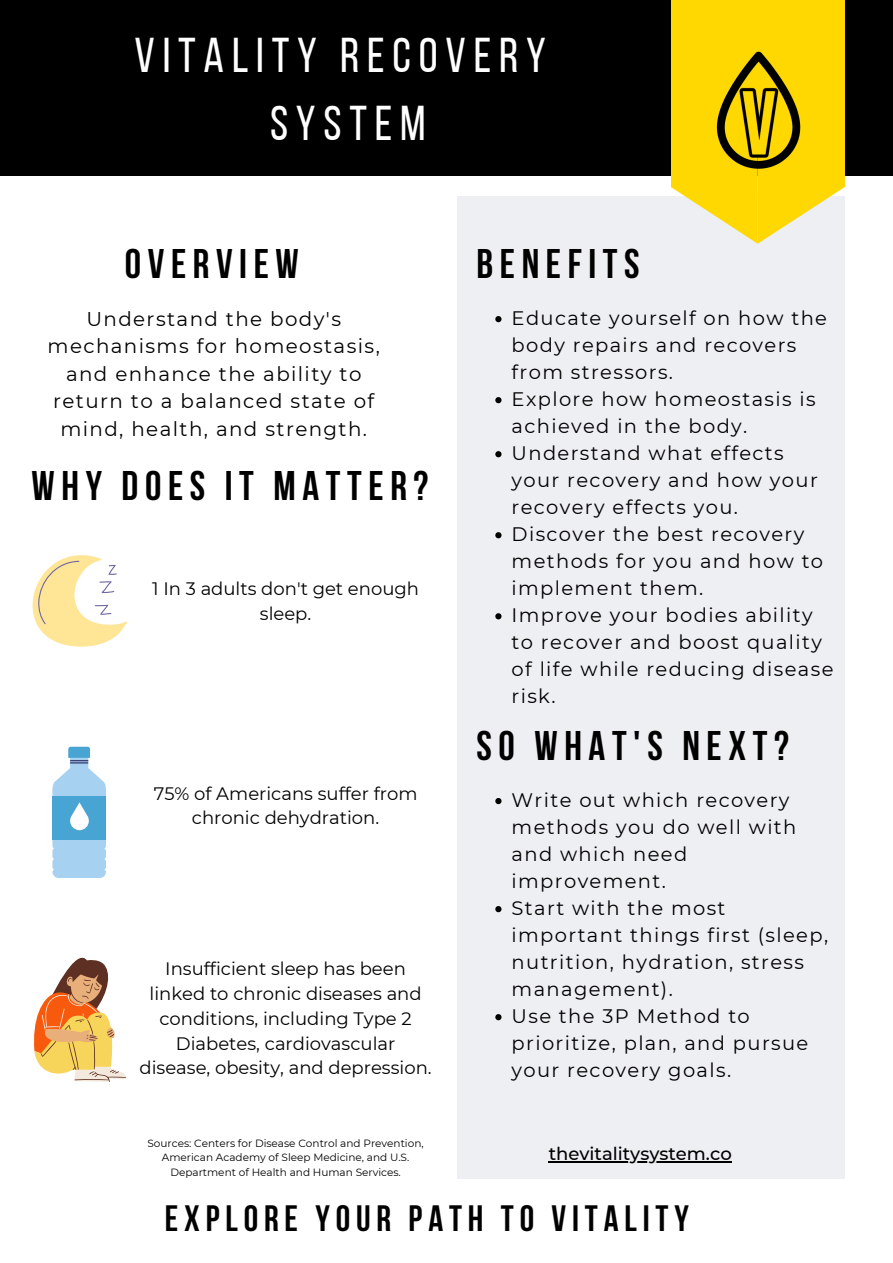
<style>
.page{position:relative;width:893px;height:1263px;background:#fff}
.page>*{position:absolute;margin:0;border:0;box-sizing:border-box;transform-origin:0 0}
.t1{font:48.75px "Bebas Neue";letter-spacing:.16em;color:#fff}
.t2{font:700 41.25px "Bebas Neue";letter-spacing:.16em;color:#000}
.t3{font:700 36.53px "Bebas Neue";letter-spacing:.16em;color:#000}
.t4{font:19.88px/27.6px "Montserrat";letter-spacing:.07em;color:#000;text-align:center}
.t5{font:19.5px/27px "Montserrat";letter-spacing:.07em;color:#000}
.t6{font:18px/24.8px "Montserrat";color:#000;text-align:center}
.t7{font:500 18px "Montserrat";color:#000}
.t8{font:10.5px/14.6px "Montserrat";color:#000;text-align:center}
</style>
<div class="page">
<div style="left:0;top:0;width:893px;height:175px;background:#000"></div>
<div style="left:457px;top:197px;width:387px;height:982px;background:#eeeff3"></div>
<div style="left:671px;top:0;width:173px;height:153px;background:#ffd802"></div>
<svg style="left:671px;top:196px;width:173px;height:47px"></svg>
<img style="left:662px;top:51px;width:182px;height:145px">
<svg style="left:495px;top:316px;width:6px;height:6px"></svg>
<svg style="left:495px;top:397px;width:6px;height:6px"></svg>
<svg style="left:495px;top:451px;width:6px;height:6px"></svg>
<svg style="left:495px;top:532px;width:6px;height:6px"></svg>
<svg style="left:495px;top:613px;width:6px;height:6px"></svg>
<svg style="left:495px;top:798px;width:6px;height:6px"></svg>
<svg style="left:495px;top:906px;width:6px;height:6px"></svg>
<svg style="left:495px;top:1014px;width:6px;height:6px"></svg>
<svg style="left:32px;top:555px;width:95px;height:92px"></svg>
<svg style="left:52px;top:747px;width:54px;height:131px"></svg>
<svg style="left:34px;top:957px;width:92px;height:125px"></svg>
<hr style="left:549px;top:1161px;width:183px;height:1px;background:#000">
<p class="t1" style="left:134px;top:35px;width:413px">VITALITY RECOVERY</p>
<p class="t1" style="left:270px;top:103px;width:157px">SYSTEM</p>
<p class="t2" style="left:125px;top:247px;width:175px">OVERVIEW</p>
<p class="t4" style="left:48px;top:305px;width:334px">Understand the body's mechanisms for homeostasis, and enhance the ability to return to a balanced state of mind, health, and strength.</p>
<p class="t2" style="left:32px;top:469px;width:398px">WHY DOES IT MATTER?</p>
<p class="t6" style="left:152px;top:576px;width:268px">1 In 3 adults don't get enough sleep.</p>
<p class="t6" style="left:154px;top:781px;width:265px">75% of Americans suffer from chronic dehydration.</p>
<p class="t6" style="left:139px;top:956px;width:294px">Insufficient sleep has been linked to chronic diseases and conditions, including Type 2<br>Diabetes, cardiovascular disease, obesity, and depression.</p>
<p class="t2" style="left:476px;top:247px;width:165px">BENEFITS</p>
<p class="t5" style="left:511px;top:305px;width:317px">Educate yourself on how the body repairs and recovers from stressors.</p>
<p class="t5" style="left:511px;top:386px;width:305px">Explore how homeostasis is achieved in the body.</p>
<p class="t5" style="left:511px;top:440px;width:308px">Understand what effects your recovery and how your recovery effects you.</p>
<p class="t5" style="left:511px;top:521px;width:313px">Discover the best recovery methods for you and how to implement them.</p>
<p class="t5" style="left:511px;top:602px;width:323px">Improve your bodies ability to recover and boost quality of life while reducing disease risk.</p>
<p class="t2" style="left:476px;top:729px;width:314px">SO WHAT'S NEXT?</p>
<p class="t5" style="left:511px;top:786px;width:286px">Write out which recovery methods you do well with and which need improvement.</p>
<p class="t5" style="left:511px;top:894px;width:318px">Start with the most important things first (sleep, nutrition, hydration, stress management).</p>
<p class="t5" style="left:511px;top:1002px;width:298px">Use the 3P Method to prioritize, plan, and pursue your recovery goals.</p>
<p class="t8" style="left:147px;top:1135px;width:278px">Sources: Centers for Disease Control and Prevention,<br>American Academy of Sleep Medicine, and U.S.<br>Department of Health and Human Services.</p>
<p class="t7" style="left:549px;top:1142px;width:185px">thevitalitysystem.co</p>
<p class="t3" style="left:165px;top:1203px;width:525px">EXPLORE YOUR PATH TO VITALITY</p>
</div>
